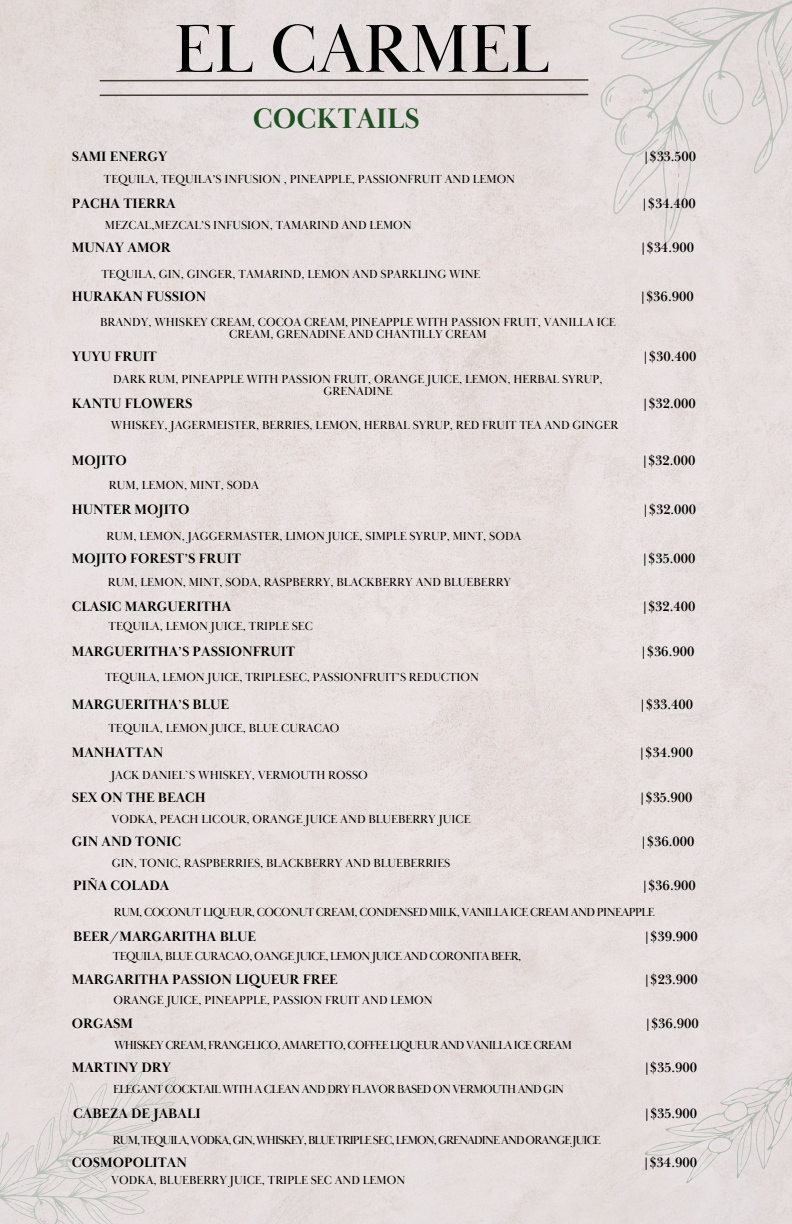
<style>
.page{position:relative;width:792px;height:1224px;background:#e6dfde}
.page>*{position:absolute;margin:0;border:0;box-sizing:border-box;transform-origin:0 0}
.t1{font:70px "Baskerville Display PT";color:#000}
.t2{font:700 29px "Baskerville Display PT";color:#1b521f}
.t3{font:700 14px "Baskerville Display PT";color:#000}
.t4{font:12px/12px "Baskerville Display PT";color:#000;text-align:center}
.t5{font:12px "Baskerville Display PT";letter-spacing:-.045em;color:#000}
.t6{font:12px "Baskerville Display PT";letter-spacing:-.05em;color:#000}
.t7{font:12px "Baskerville Display PT";letter-spacing:-.075em;color:#000}
</style>
<div class="page">
<svg style="left:522px;top:0;width:270px;height:258px;background:#e2dbda"></svg>
<svg style="left:650px;top:173px;width:48px;height:58px;background:#e2dcda"></svg>
<svg style="left:767px;top:61px;width:4px;height:4px"></svg>
<svg style="left:615px;top:190px;width:16px;height:14px"></svg>
<svg style="left:702px;top:89px;width:24px;height:27px"></svg>
<svg style="left:783px;top:1px;width:9px;height:39px"></svg>
<svg style="left:600px;top:86px;width:22px;height:21px"></svg>
<svg style="left:619px;top:14px;width:38px;height:28px"></svg>
<svg style="left:613px;top:123px;width:47px;height:34px;background:#dfdad8"></svg>
<div style="left:0;top:1043px;width:224px;height:181px;background:#e5dedc"></div>
<svg style="left:0;top:1078px;width:175px;height:146px;background:#dfdad8"></svg>
<svg style="left:641px;top:1044px;width:151px;height:152px;background:#e1dbd9"></svg>
<svg style="left:98px;top:78px;width:492px;height:4px;background:#a8a09b"></svg>
<svg style="left:98px;top:93px;width:492px;height:4px;background:#a8a09b"></svg>
<h2 class="t1" style="left:174px;top:6px;width:377px">EL CARMEL</h2>
<h3 class="t2" style="left:253px;top:101px;width:168px">COCKTAILS</h3>
<p class="t3" style="left:72px;top:148px;width:97px">SAMI ENERGY</p>
<p class="t3" style="left:643px;top:148px;width:54px">|$33.500</p>
<h1 class="t4" style="left:104px;top:173px;width:413px">TEQUILA, TEQUILA’S INFUSION , PINEAPPLE, PASSIONFRUIT AND LEMON</h1>
<p class="t3" style="left:72px;top:195px;width:105px">PACHA TIERRA</p>
<p class="t3" style="left:642px;top:195px;width:55px">|$34.400</p>
<h3 class="t4" style="left:105px;top:220px;width:309px">MEZCAL,MEZCAL’S INFUSION, TAMARIND AND LEMON</h3>
<p class="t3" style="left:72px;top:239px;width:101px">MUNAY AMOR</p>
<p class="t3" style="left:640px;top:239px;width:55px">|$34.900</p>
<h3 class="t4" style="left:102px;top:268px;width:381px">TEQUILA, GIN, GINGER, TAMARIND, LEMON AND SPARKLING WINE</h3>
<p class="t3" style="left:72px;top:287px;width:136px">HURAKAN FUSSION</p>
<p class="t3" style="left:640px;top:287px;width:55px">|$36.900</p>
<h3 class="t4" style="left:100px;top:317px;width:517px">BRANDY, WHISKEY CREAM, COCOA CREAM, PINEAPPLE WITH PASSION FRUIT, VANILLA ICE<br>CREAM, GRENADINE AND CHANTILLY CREAM</h3>
<p class="t3" style="left:72px;top:348px;width:87px">YUYU FRUIT</p>
<p class="t3" style="left:643px;top:348px;width:55px">|$30.400</p>
<h3 class="t4" style="left:113px;top:373px;width:491px">DARK RUM, PINEAPPLE WITH PASSION FRUIT, ORANGE JUICE, LEMON, HERBAL SYRUP,<br>GRENADINE</h3>
<p class="t3" style="left:72px;top:394px;width:122px">KANTU FLOWERS</p>
<p class="t3" style="left:642px;top:394px;width:55px">|$32.000</p>
<h3 class="t4" style="left:111px;top:419px;width:509px">WHISKEY, JAGERMEISTER, BERRIES, LEMON, HERBAL SYRUP, RED FRUIT TEA AND GINGER</h3>
<p class="t3" style="left:72px;top:452px;width:57px">MOJITO</p>
<p class="t3" style="left:642px;top:452px;width:55px">|$32.000</p>
<h3 class="t4" style="left:109px;top:479px;width:151px">RUM, LEMON, MINT, SODA</h3>
<p class="t3" style="left:72px;top:501px;width:119px">HUNTER MOJITO</p>
<p class="t3" style="left:643px;top:501px;width:55px">|$32.000</p>
<h3 class="t4" style="left:107px;top:530px;width:416px">RUM, LEMON, JAGGERMASTER, LIMON JUICE, SIMPLE SYRUP, MINT, SODA</h3>
<p class="t3" style="left:72px;top:550px;width:171px">MOJITO FOREST’S FRUIT</p>
<p class="t3" style="left:642px;top:550px;width:55px">|$35.000</p>
<h3 class="t4" style="left:108px;top:577px;width:405px">RUM, LEMON, MINT, SODA, RASPBERRY, BLACKBERRY AND BLUEBERRY</h3>
<p class="t3" style="left:72px;top:598px;width:161px">CLASIC MARGUERITHA</p>
<p class="t3" style="left:642px;top:598px;width:55px">|$32.400</p>
<h3 class="t4" style="left:109px;top:621px;width:206px">TEQUILA, LEMON JUICE, TRIPLE SEC</h3>
<p class="t3" style="left:72px;top:642px;width:225px">MARGUERITHA’S PASSIONFRUIT</p>
<p class="t3" style="left:641px;top:642px;width:55px">|$36.900</p>
<h3 class="t4" style="left:105px;top:672px;width:375px">TEQUILA, LEMON JUICE, TRIPLESEC, PASSIONFRUIT’S REDUCTION</h3>
<p class="t3" style="left:72px;top:696px;width:159px">MARGUERITHA’S BLUE</p>
<p class="t3" style="left:640px;top:696px;width:55px">|$33.400</p>
<h3 class="t4" style="left:108px;top:723px;width:233px">TEQUILA, LEMON JUICE, BLUE CURACAO</h3>
<p class="t3" style="left:72px;top:744px;width:93px">MANHATTAN</p>
<p class="t3" style="left:639px;top:744px;width:55px">|$34.900</p>
<h3 class="t4" style="left:111px;top:769px;width:258px">JACK DANIEL`S WHISKEY, VERMOUTH ROSSO</h3>
<p class="t3" style="left:72px;top:788px;width:135px">SEX ON THE BEACH</p>
<p class="t3" style="left:639px;top:788px;width:55px">|$35.900</p>
<h3 class="t4" style="left:111px;top:813px;width:361px">VODKA, PEACH LICOUR, ORANGE JUICE AND BLUEBERRY JUICE</h3>
<p class="t3" style="left:72px;top:833px;width:111px">GIN AND TONIC</p>
<p class="t3" style="left:641px;top:833px;width:55px">|$36.000</p>
<h3 class="t4" style="left:112px;top:858px;width:340px">GIN, TONIC, RASPBERRIES, BLACKBERRY AND BLUEBERRIES</h3>
<p class="t3" style="left:73px;top:877px;width:98px">PIÑA COLADA</p>
<p class="t3" style="left:642px;top:877px;width:55px">|$36.900</p>
<h3 class="t5" style="left:114px;top:905px;width:542px">RUM, COCONUT LIQUEUR, COCONUT CREAM, CONDENSED MILK, VANILLA ICE CREAM AND PINEAPPLE</h3>
<p class="t3" style="left:73px;top:928px;width:185px">BEER/MARGARITHA BLUE</p>
<p class="t3" style="left:644px;top:928px;width:55px">|$39.900</p>
<h3 class="t5" style="left:113px;top:949px;width:410px">TEQUILA, BLUE CURACAO, OANGEJUICE, LEMONJUICE AND CORONITA BEER,</h3>
<p class="t3" style="left:72px;top:971px;width:267px">MARGARITHA PASSION LIQUEUR FREE</p>
<p class="t3" style="left:644px;top:971px;width:55px">|$23.900</p>
<h3 class="t4" style="left:114px;top:994px;width:321px">ORANGE JUICE, PINEAPPLE, PASSION FRUIT AND LEMON</h3>
<p class="t3" style="left:72px;top:1015px;width:63px">ORGASM</p>
<p class="t3" style="left:645px;top:1015px;width:55px">|$36.900</p>
<h3 class="t6" style="left:114px;top:1038px;width:460px">WHISKEY CREAM, FRANGELICO, AMARETTO, COFFEE LIQUEUR AND VANILLA ICE CREAM</h3>
<p class="t3" style="left:72px;top:1059px;width:101px">MARTINY DRY</p>
<p class="t3" style="left:644px;top:1059px;width:55px">|$35.900</p>
<p class="t6" style="left:113px;top:1082px;width:453px">ELEGANT COCKTAIL WITH A CLEAN AND DRY FLAVOR BASED ON VERMOUTH AND GIN</p>
<p class="t3" style="left:73px;top:1105px;width:129px">CABEZA DE JABALI</p>
<p class="t3" style="left:644px;top:1105px;width:55px">|$35.900</p>
<h3 class="t7" style="left:113px;top:1133px;width:490px">RUM, TEQUILA, VODKA, GIN, WHISKEY, BLUE TRIPLE SEC, LEMON, GRENADINE AND ORANGEJUICE</h3>
<p class="t3" style="left:72px;top:1154px;width:117px">COSMOPOLITAN</p>
<p class="t3" style="left:643px;top:1154px;width:55px">|$34.900</p>
<h3 class="t4" style="left:111px;top:1174px;width:295px">VODKA, BLUEBERRY JUICE, TRIPLE SEC AND LEMON</h3>
</div>
